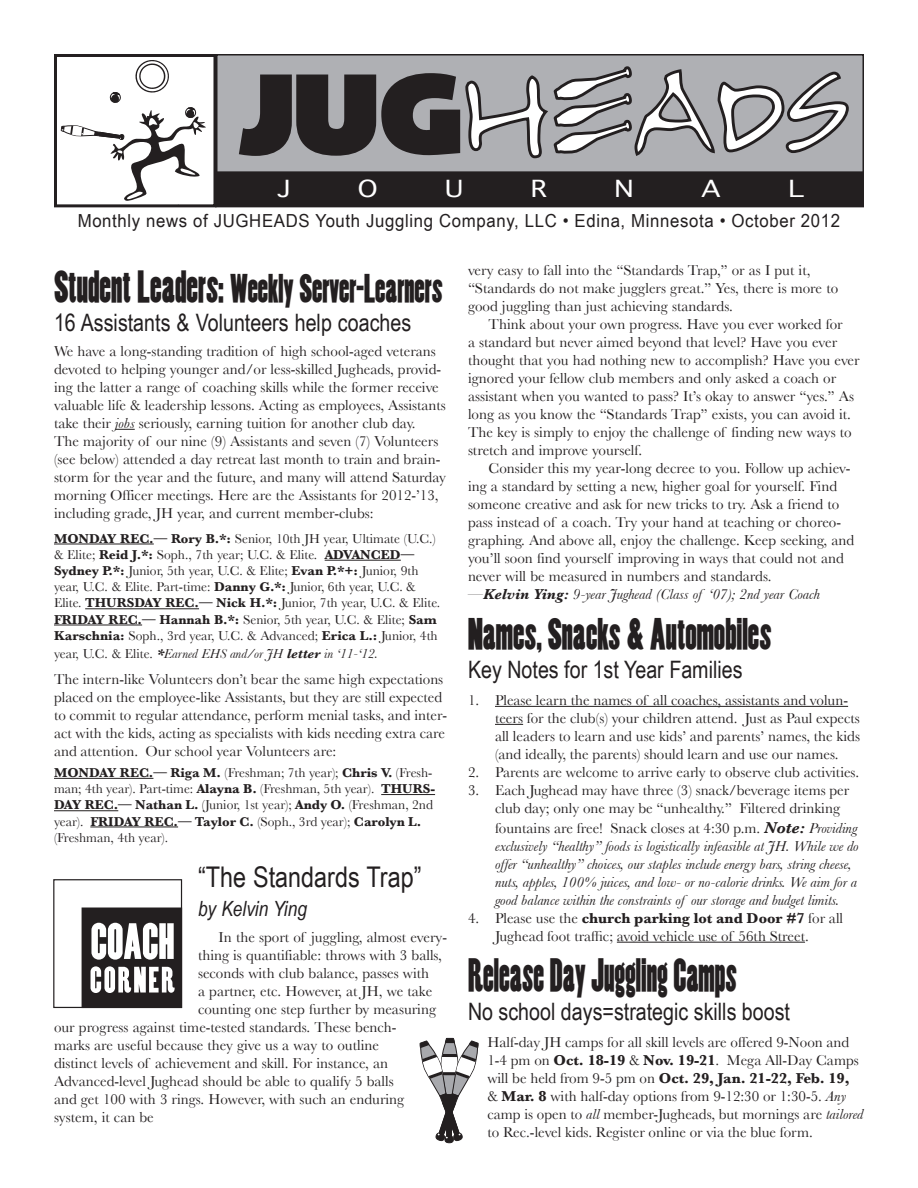
<style>
.page{position:relative;width:918px;height:1188px;background:#fff}
.page>*{position:absolute;margin:0;border:0;box-sizing:border-box;transform-origin:0 0}
.t1{font:700 42px "Copper Canyon WBW Demi";color:#231f20;scale:.89 1}
.t2{font:700 39.75px "Copper Canyon WBW Demi";color:#231f20}
.t3{font:700 36px "Copper Canyon WBW Demi";color:#231f20}
.t4{font:28.5px "Arial Narrow";color:#231f20}
.t5{font:24px "Arial Narrow";color:#231f20}
.t6{font:22.5px "Geneva";color:#fff;scale:1.2 1}
.t7{font:italic 21px "Arial Narrow";color:#231f20}
.t8{font:18px "Arial Narrow";letter-spacing:.03em;color:#231f20;scale:1.14 1}
.t9{font:15px/18px "Baskerville";color:#231f20}
.t10{font:italic 15px/18px "Baskerville";color:#231f20}
.t11{font:13.5px/16.2px "Baskerville";color:#231f20}
.t12{font:italic 13.5px "Baskerville";color:#231f20}
.s1{font-size:40.5px}
.s2{font-style:italic}
.s3{font-weight:700}
.s4{font-style:normal}
.s5{font-weight:700;font-size:16.5px}
</style>
<div class="page">
<svg style="left:115px;top:429px;width:20px;height:1px"></svg>
<hr style="left:54px;top:544px;width:100px;height:1px;background:#231f20">
<hr style="left:325px;top:560px;width:76px;height:1px;background:#231f20">
<hr style="left:85px;top:608px;width:114px;height:1px;background:#231f20">
<hr style="left:54px;top:625px;width:88px;height:1px;background:#231f20">
<hr style="left:54px;top:778px;width:99px;height:1px;background:#231f20">
<hr style="left:381px;top:794px;width:54px;height:1px;background:#231f20">
<hr style="left:54px;top:810px;width:64px;height:1px;background:#231f20">
<hr style="left:90px;top:827px;width:88px;height:1px;background:#231f20">
<hr style="left:495px;top:706px;width:353px;height:1px;background:#231f20">
<svg style="left:495px;top:724px;width:28px;height:1px"></svg>
<hr style="left:617px;top:942px;width:188px;height:1px;background:#231f20">
<div style="left:445px;top:1135px;width:9px;height:8px;border:1px solid #231f20;border-radius:50%"></div>
<svg style="left:420px;top:1038px;width:59px;height:103px"></svg>
<div style="left:217px;top:55px;width:646px;height:135px;background:#afb0b4"></div>
<div style="left:216px;top:54px;width:648px;height:137px;border:2px solid #231f20"></div>
<div style="left:216px;top:172px;width:647px;height:35px;background:#231f20"></div>
<div style="left:215px;top:171px;width:649px;height:36px;border:2px solid #231f20"></div>
<svg style="left:239px;top:66px;width:610px;height:93px"></svg>
<svg style="left:61px;top:60px;width:145px;height:141px"></svg>
<div style="left:54px;top:54px;width:162px;height:153px;border:3px solid #231f20"></div>
<div style="left:53px;top:879px;width:129px;height:129px;border:1px solid #231f20"></div>
<div style="left:82px;top:908px;width:100px;height:99px;background:#231f20"></div>
<div style="left:82px;top:908px;width:100px;height:100px;border:1px solid #231f20"></div>
<svg style="left:91px;top:923px;width:83px;height:37px"></svg>
<svg style="left:91px;top:966px;width:84px;height:27px"></svg>
<p class="t6" style="left:277px;top:169px;width:13px">J</p>
<p class="t6" style="left:358px;top:169px;width:18px">O</p>
<p class="t6" style="left:445px;top:169px;width:17px">U</p>
<p class="t6" style="left:531px;top:169px;width:15px">R</p>
<p class="t6" style="left:615px;top:169px;width:17px">N</p>
<p class="t6" style="left:701px;top:169px;width:18px">A</p>
<p class="t6" style="left:788px;top:169px;width:15px">L</p>
<p class="t8" style="left:78px;top:208px;width:670px">Monthly news of JUGHEADS Youth Juggling Company, LLC • Edina, Minnesota • October 2012</p>
<p class="t3" style="left:54px;top:269px;width:390px"><span class="s1">Student Leaders:</span> Weekly Server-Learners</p>
<p class="t5" style="left:54px;top:305px;width:359px">16 Assistants &amp; Volunteers help coaches</p>
<p class="t9" style="left:54px;top:342px;width:394px">We have a long-standing tradition of high school-aged veterans devoted to helping younger and/or less-skilled Jugheads, provid&shy;ing the latter a range of coaching skills while the former receive valuable life &amp; leadership lessons. Acting as employees, Assistants take their <span class="s2">jobs</span> seriously, earning tuition for another club day.<br>The majority of our nine (9) Assistants and seven (7) Volunteers (see below) attended a day retreat last month to train and brain&shy;storm for the year and the future, and many will attend Saturday morning Officer meetings. Here are the Assistants for 2012-’13, including grade, JH year, and current member-clubs:</p>
<p class="t11" style="left:54px;top:530px;width:388px"><span class="s3">MONDAY REC.— Rory B.*:</span> Senior, 10th JH year, Ultimate (U.C.) &amp; Elite; <span class="s3">Reid J.*:</span> Soph., 7th year; U.C. &amp; Elite. <span class="s3">ADVANCED— Sydney P.*:</span> Junior, 5th year, U.C. &amp; Elite; <span class="s3">Evan P.*+:</span> Junior, 9th year, U.C. &amp; Elite. Part-time: <span class="s3">Danny G.*:</span> Junior, 6th year, U.C. &amp; Elite. <span class="s3">THURSDAY REC.— Nick H.*:</span> Junior, 7th year, U.C. &amp; Elite.<br><span class="s3">FRIDAY REC.— Hannah B.*:</span> Senior, 5th year, U.C. &amp; Elite; <span class="s3">Sam Karschnia:</span> Soph., 3rd year, U.C. &amp; Advanced; <span class="s3">Erica L.:</span> Junior, 4th</p>
<p class="t12" style="left:54px;top:646px;width:326px"><span class="s4">year, U.C. &amp; Elite.</span> <span class="s3">*</span>Earned EHS and/or JH <span class="s3">letter</span> in ‘11-‘12.</p>
<p class="t9" style="left:54px;top:670px;width:395px">The intern-like Volunteers don’t bear the same high expectations placed on the employee-like Assistants, but they are still expected to commit to regular attendance, perform menial tasks, and inter&shy;act with the kids, acting as specialists with kids needing extra care and attention. Our school year Volunteers are:</p>
<p class="t11" style="left:54px;top:764px;width:383px"><span class="s3">MONDAY REC.— Riga M.</span> (Freshman; 7th year); <span class="s3">Chris V.</span> (Fresh&shy;man; 4th year). Part-time: <span class="s3">Alayna B.</span> (Freshman, 5th year). <span class="s3">THURS-DAY REC.— Nathan L.</span> (Junior, 1st year); <span class="s3">Andy O.</span> (Freshman, 2nd year). <span class="s3">FRIDAY REC.— Taylor C.</span> (Soph., 3rd year); <span class="s3">Carolyn L. </span>(Freshman, 4th year).</p>
<p class="t4" style="left:198px;top:856px;width:225px">“The Standards Trap”</p>
<p class="t7" style="left:198px;top:894px;width:110px">by Kelvin Ying</p>
<p class="t9" style="left:219px;top:928px;width:230px">In the sport of juggling, almost every-</p>
<p class="t9" style="left:198px;top:946px;width:246px">thing is quantifiable: throws with 3 balls,</p>
<p class="t9" style="left:198px;top:964px;width:233px">seconds with club balance, passes with</p>
<p class="t9" style="left:198px;top:982px;width:236px">a partner, etc. However, at JH, we take</p>
<p class="t9" style="left:198px;top:1000px;width:240px">counting one step further by measuring</p>
<p class="t9" style="left:54px;top:1018px;width:344px">our progress against time-tested standards. These bench-</p>
<p class="t9" style="left:54px;top:1036px;width:326px">marks are useful because they give us a way to outline</p>
<p class="t9" style="left:54px;top:1054px;width:336px">distinct levels of achievement and skill. For instance, an</p>
<p class="t9" style="left:54px;top:1072px;width:341px">Advanced-level Jughead should be able to qualify 5 balls</p>
<p class="t9" style="left:54px;top:1090px;width:352px">and get 100 with 3 rings. However, with such an enduring</p>
<p class="t9" style="left:54px;top:1108px;width:101px">system, it can be</p>
<p class="t9" style="left:468px;top:261px;width:372px">very easy to fall into the “Standards Trap,” or as I put it, “Standards do not make jugglers great.” Yes, there is more to good juggling than just achieving standards.</p>
<p class="t9" style="left:468px;top:315px;width:393px;text-indent:21px">Think about your own progress. Have you ever worked for<br>a standard but never aimed beyond that level? Have you ever thought that you had nothing new to accomplish? Have you ever ignored your fellow club members and only asked a coach or assistant when you wanted to pass? It’s okay to answer “yes.” As long as you know the “Standards Trap” exists, you can avoid it.<br>The key is simply to enjoy the challenge of finding new ways to stretch and improve yourself.</p>
<p class="t9" style="left:468px;top:459px;width:388px;text-indent:21px">Consider this my year-long decree to you. Follow up achiev&shy;ing a standard by setting a new, higher goal for yourself. Find someone creative and ask for new tricks to try. Ask a friend to pass instead of a coach. Try your hand at teaching or choreo&shy;graphing. And above all, enjoy the challenge. Keep seeking, and you’ll soon find yourself improving in ways that could not and never will be measured in numbers and standards.</p>
<p class="t10" style="left:468px;top:585px;width:354px">—<span class="s3">Kelvin Ying:</span> 9-year Jughead (Class of ‘07); 2nd year Coach</p>
<p class="t2" style="left:468px;top:613px;width:305px">Names, Snacks &amp; Automobiles</p>
<p class="t5" style="left:468px;top:652px;width:276px">Key Notes for 1st Year Families</p>
<p class="t9" style="left:495px;top:691px;width:367px;text-indent:-27px">1. Please learn the names of all coaches, assistants and volun&shy;teers for the club(s) your children attend. Just as Paul expects all leaders to learn and use kids’ and parents’ names, the kids (and ideally, the parents) should learn and use our names.</p>
<p class="t9" style="left:468px;top:763px;width:393px">2. Parents are welcome to arrive early to observe club activities.</p>
<p class="t9" style="left:495px;top:781px;width:356px;text-indent:-27px">3. Each Jughead may have three (3) snack/beverage items per club day; only one may be “unhealthy.” Filtered drinking</p>
<p class="t10" style="left:495px;top:819px;width:365px"><span class="s4">fountains are free! Snack closes at 4:30 p.m.</span> <span class="s5">Note:</span> Providing exclusively “healthy” foods is logistically infeasible at JH. While we do offer “unhealthy” choices, our staples include energy bars, string cheese, nuts, apples, 100% juices, and low- or no-calorie drinks. We aim for a good balance within the constraints of our storage and budget limits.</p>
<p class="t9" style="left:468px;top:909px;width:377px;text-align:center">4. Please use the <span class="s3">church parking lot and Door #7</span> for all<br>Jughead foot traffic; avoid vehicle use of 56th Street.</p>
<p class="t1" style="left:468px;top:952px;width:304px">Release Day Juggling Camps</p>
<p class="t5" style="left:468px;top:994px;width:324px">No school days=strategic skills boost</p>
<p class="t9" style="left:487px;top:1033px;width:378px">Half-day JH camps for all skill levels are offered 9-Noon and 1-4 pm on <span class="s3">Oct. 18-19</span> &amp; <span class="s3">Nov. 19-21</span>. Mega All-Day Camps will be held from 9-5 pm on <span class="s3">Oct. 29, Jan. 21-22, Feb. 19, </span>&amp; <span class="s3">Mar. 8</span> with half-day options from 9-12:30 or 1:30-5. <span class="s2">Any </span>camp is open to <span class="s2">all</span> member-Jugheads, but mornings are <span class="s2">tailored </span>to Rec.-level kids. Register online or via the blue form.</p>
</div>
